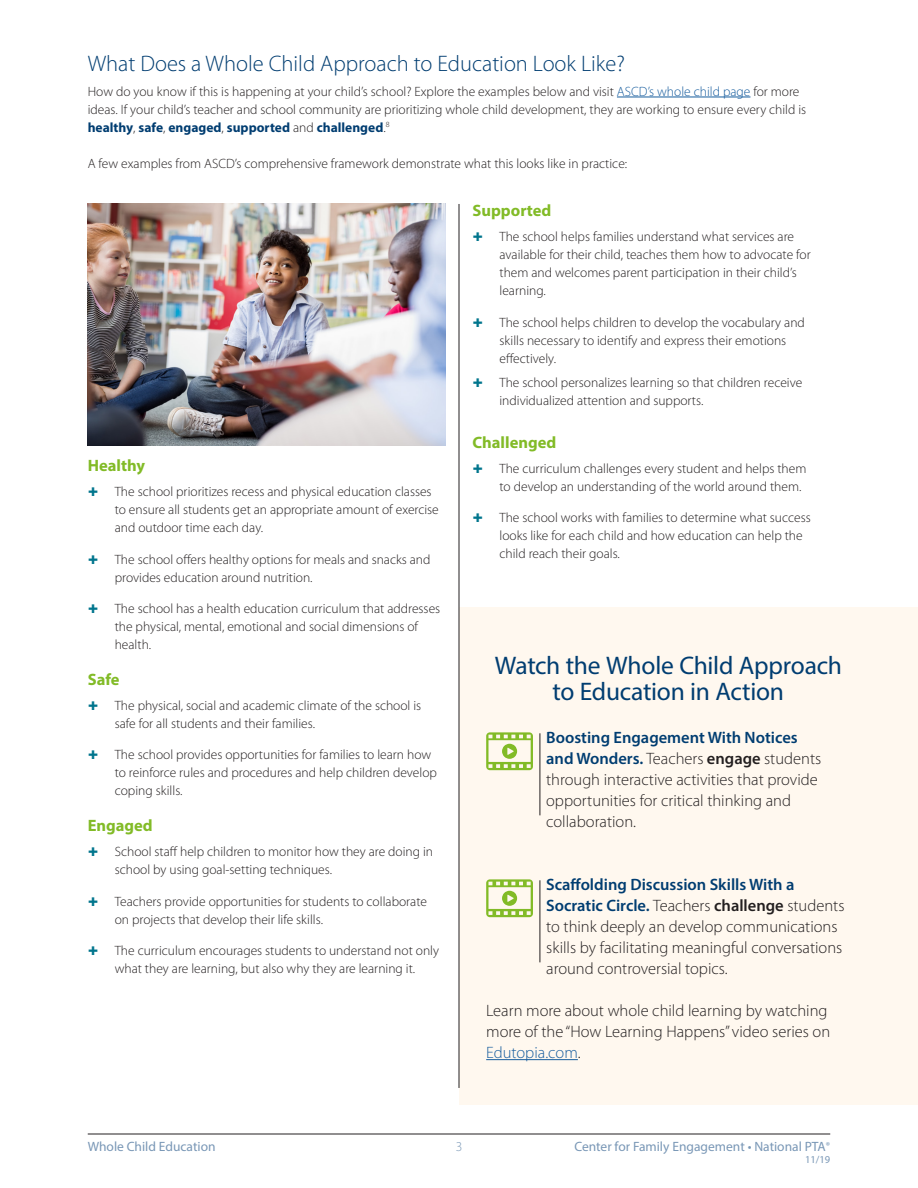
<style>
.page{position:relative;width:918px;height:1188px;background:#fff}
.page>*{position:absolute;margin:0;border:0;box-sizing:border-box;transform-origin:0 0}
.Subhead{font:25.5px/25.5px "Myriad Pro";letter-spacing:-.01em;color:#003d71;text-align:center}
.Subhead-2{font:300 22.5px "Myriad Pro";color:#003d71}
.Body{font:300 16.5px/21px "Myriad Pro";color:#231f20}
.t1{font:700 16.5px "Myriad Pro";color:#82bb27}
.t2{font:300 13.5px/18px "Myriad Pro";color:#231f20}
.t3{font:13.5px "Myriad Pro";color:#7997b6}
.t4{font:300 13.5px "Myriad Pro";color:#7997b6}
.t5{font:10.5px "Myriad Pro";color:#7997b6}
.s1{color:#175d9e}
.s2{font-weight:700;color:#003d71}
.s3{font-weight:600;color:#003d71}
.s4{font-weight:600}
.s5{font-family:"Minion Pro"}
</style>
<div class="page">
<hr style="left:88px;top:1134px;width:742px;height:1px;background:#231f20">
<div style="left:459px;top:608px;width:459px;height:497px;background:#fff8ef"></div>
<hr style="left:486px;top:1059px;width:92px;height:1px;background:#175d9e">
<svg style="left:486px;top:732px;width:47px;height:38px"></svg>
<hr style="left:540px;top:733px;width:1px;height:82px;background:#231f20">
<svg style="left:486px;top:879px;width:47px;height:38px"></svg>
<hr style="left:540px;top:880px;width:1px;height:82px;background:#231f20">
<hr style="left:459px;top:204px;width:1px;height:884px;background:#231f20">
<img style="left:88px;top:204px;width:358px;height:242px">
<hr style="left:617px;top:97px;width:133px;height:1px;background:#175d9e">
<p class="Subhead-2" style="left:88px;top:50px;width:539px">What Does a Whole Child Approach to Education Look Like?</p>
<p class="t2" style="left:88px;top:82px;width:720px">How do you know if this is happening at your child’s school? Explore the examples below and visit <span class="s1">ASCD’s whole child page</span> for more ideas. If your child’s teacher and school community are prioritizing whole child development, they are working to ensure every child is <span class="s2">healthy</span>, <span class="s2">safe</span>, <span class="s2">engaged</span>, <span class="s2">supported</span> and <span class="s2">challenged</span>.<sup>8</sup></p>
<p class="t2" style="left:88px;top:154px;width:541px">A few examples from ASCD’s comprehensive framework demonstrate what this looks like in practice:</p>
<p class="t1" style="left:88px;top:455px;width:59px">Healthy</p>
<p class="t2" style="left:115px;top:483px;width:326px">The school prioritizes recess and physical education classes to ensure all students get an appropriate amount of exercise and outdoor time each day.</p>
<p class="t2" style="left:115px;top:550px;width:317px">The school offers healthy options for meals and snacks and provides education around nutrition.</p>
<p class="t2" style="left:115px;top:600px;width:327px">The school has a health education curriculum that addresses the physical, mental, emotional and social dimensions of health.</p>
<p class="t1" style="left:88px;top:669px;width:33px">Safe</p>
<p class="t2" style="left:115px;top:696px;width:308px">The physical, social and academic climate of the school is safe for all students and their families.</p>
<p class="t2" style="left:115px;top:746px;width:324px">The school provides opportunities for families to learn how to reinforce rules and procedures and help children develop coping skills.</p>
<p class="t1" style="left:88px;top:815px;width:67px">Engaged</p>
<p class="t2" style="left:115px;top:843px;width:320px">School staff help children to monitor how they are doing in school by using goal-setting techniques.</p>
<p class="t2" style="left:115px;top:892px;width:314px">Teachers provide opportunities for students to collaborate on projects that develop their life skills.</p>
<p class="t2" style="left:115px;top:942px;width:326px">The curriculum encourages students to understand not only what they are learning, but also why they are learning it.</p>
<p class="t1" style="left:472px;top:200px;width:80px">Supported</p>
<p class="t2" style="left:500px;top:227px;width:313px">The school helps families understand what services are available for their child, teaches them how to advocate for them and welcomes parent participation in their child’s learning.</p>
<p class="t2" style="left:500px;top:313px;width:307px">The school helps children to develop the vocabulary and skills necessary to identify and express their emotions effectively.</p>
<p class="t2" style="left:500px;top:374px;width:304px">The school personalizes learning so that children receive individualized attention and supports.</p>
<p class="t1" style="left:472px;top:432px;width:85px">Challenged</p>
<p class="t2" style="left:500px;top:459px;width:308px">The curriculum challenges every student and helps them to develop an understanding of the world around them.</p>
<p class="t2" style="left:500px;top:509px;width:313px">The school works with families to determine what success looks like for each child and how education can help the child reach their goals.</p>
<p class="Subhead" style="left:495px;top:652px;width:349px">Watch the Whole Child Approach to Education in Action</p>
<p class="Body" style="left:546px;top:727px;width:277px"><span class="s3">Boosting Engagement With Notices and Wonders.</span> Teachers <span class="s4">engage</span> students through interactive activities that provide opportunities for critical thinking and collaboration.</p>
<p class="Body" style="left:546px;top:874px;width:300px"><span class="s3">Scaffolding Discussion Skills With a Socratic Circle.</span> Teachers <span class="s4">challenge</span> students to think deeply an develop communications skills by facilitating meaningful conversations around controversial topics.</p>
<p class="Body" style="left:486px;top:1000px;width:346px">Learn more about whole child learning by watching more of the “How Learning Happens” video series on<br><span class="s1">Edutopia.com</span>.</p>
<p class="t3" style="left:88px;top:1138px;width:129px">Whole Child Education</p>
<p class="t4" style="left:456px;top:1138px;width:8px">3</p>
<p class="t3" style="left:574px;top:1138px;width:257px">Center for Family Engagement • National PTA<span class="s5">®</span></p>
<p class="t5" style="left:805px;top:1153px;width:27px">11/19</p>
</div>
